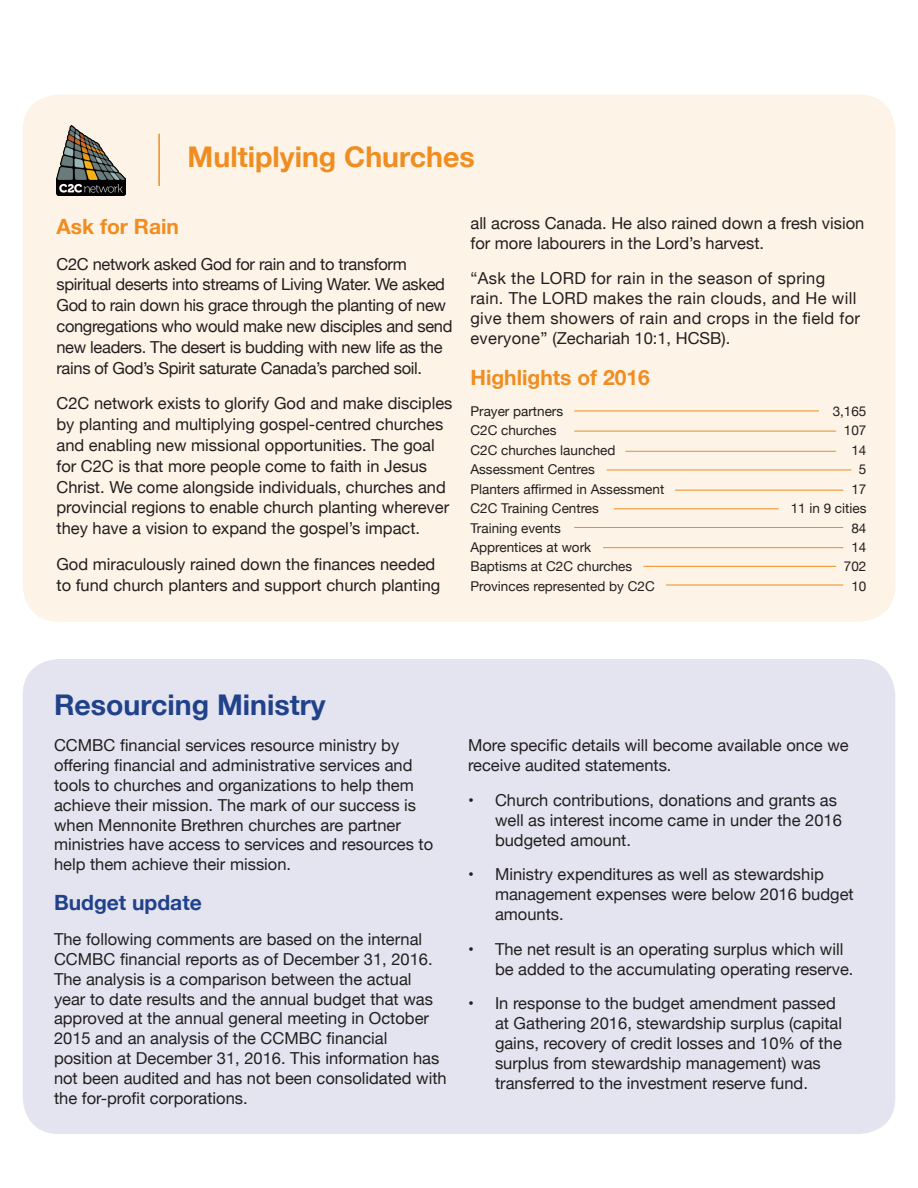
<style>
.page{position:relative;width:918px;height:1188px;background:#fff}
.page>*{position:absolute;margin:0;border:0;box-sizing:border-box;transform-origin:0 0}
.Sub_Title{font:700 28.5px "Helvetica Neue";color:#f08d20}
.Sub_Title-2{font:700 28.5px "Helvetica Neue";color:#21428a}
.Sub_Title-3{font:700 21px "Helvetica Neue";color:#f08d20}
.Sub_Title-4{font:700 21px "Helvetica Neue";color:#21428a}
.body{font:16.5px/19.8px "Helvetica Neue";color:#231f20}
.body-2{font:16.5px/20.9px "Helvetica Neue";letter-spacing:-.02em;color:#231f20}
.body-3{font:16.5px/20px "Helvetica Neue";letter-spacing:.02em;color:#231f20}
.body-4{font:13.5px "Helvetica Neue";color:#231f20}
</style>
<div class="page">
<div style="left:23px;top:94px;width:872px;height:528px;background:#fdf3e6;border-radius:36px"></div>
<hr style="left:158px;top:134px;width:2px;height:52px;background:#f08d20">
<div style="left:23px;top:659px;width:872px;height:475px;background:#e3e4ef;border-radius:36px"></div>
<img style="left:57px;top:125px;width:68px;height:70px">
<hr style="left:574px;top:411px;width:245px;height:1px;background:#f08d20">
<hr style="left:574px;top:431px;width:262px;height:1px;background:#f08d20">
<hr style="left:626px;top:451px;width:210px;height:1px;background:#f08d20">
<hr style="left:607px;top:470px;width:244px;height:1px;background:#f08d20">
<hr style="left:675px;top:490px;width:168px;height:1px;background:#f08d20">
<hr style="left:614px;top:508px;width:165px;height:1px;background:#f08d20">
<hr style="left:574px;top:527px;width:269px;height:1px;background:#f08d20">
<hr style="left:603px;top:547px;width:240px;height:1px;background:#f08d20">
<hr style="left:644px;top:566px;width:192px;height:1px;background:#f08d20">
<hr style="left:666px;top:585px;width:177px;height:1px;background:#f08d20">
<p class="Sub_Title" style="left:188px;top:134px;width:289px">Multiplying Churches</p>
<p class="Sub_Title-3" style="left:56px;top:210px;width:124px">Ask for Rain</p>
<p class="body-2" style="left:56px;top:254px;width:398px">C2C network asked God for rain and to transform spiritual deserts into streams of Living Water. We asked God to rain down his grace through the planting of new congregations who would make new disciples and send new leaders. The desert is budding with new life as the rains of God’s Spirit saturate Canada’s parched soil.</p>
<p class="body" style="left:56px;top:394px;width:398px;line-height:20.9px">C2C network exists to glorify God and make disciples by planting and multiplying gospel-centred churches and enabling new missional opportunities. The goal for C2C is that more people come to faith in Jesus Christ. We come alongside individuals, churches and provincial regions to enable church planting wherever they have a vision to expand the gospel’s impact.</p>
<p class="body" style="left:56px;top:555px;width:385px;line-height:20.9px">God miraculously rained down the finances needed to fund church planters and support church planting</p>
<p class="body" style="left:470px;top:214px;width:395px">all across Canada. He also rained down a fresh vision for more labourers in the Lord’s harvest.</p>
<p class="body-3" style="left:470px;top:269px;width:391px">“Ask the LORD for rain in the season of spring rain. The LORD makes the rain clouds, and He will give them showers of rain and crops in the field for everyone” (Zechariah 10:1, HCSB).</p>
<p class="Sub_Title-3" style="left:470px;top:361px;width:181px">Highlights of 2016</p>
<p class="body-4" style="left:470px;top:401px;width:94px">Prayer partners</p>
<p class="body-4" style="left:833px;top:401px;width:35px">3,165</p>
<p class="body-4" style="left:470px;top:421px;width:88px">C2C churches</p>
<p class="body-4" style="left:844px;top:421px;width:24px">107</p>
<p class="body-4" style="left:470px;top:440px;width:147px">C2C churches launched</p>
<p class="body-4" style="left:851px;top:440px;width:17px">14</p>
<p class="body-4" style="left:470px;top:460px;width:126px">Assessment Centres</p>
<p class="body-4" style="left:859px;top:460px;width:9px">5</p>
<p class="body-4" style="left:470px;top:479px;width:195px">Planters affirmed in Assessment</p>
<p class="body-4" style="left:851px;top:479px;width:17px">17</p>
<p class="body-4" style="left:470px;top:499px;width:130px">C2C Training Centres</p>
<p class="body-4" style="left:791px;top:499px;width:77px">11 in 9 cities</p>
<p class="body-4" style="left:470px;top:518px;width:92px">Training events</p>
<p class="body-4" style="left:851px;top:518px;width:17px">84</p>
<p class="body-4" style="left:470px;top:537px;width:122px">Apprentices at work</p>
<p class="body-4" style="left:851px;top:537px;width:17px">14</p>
<p class="body-4" style="left:470px;top:557px;width:163px">Baptisms at C2C churches</p>
<p class="body-4" style="left:844px;top:557px;width:24px">702</p>
<p class="body-4" style="left:470px;top:576px;width:186px">Provinces represented by C2C</p>
<p class="body-4" style="left:851px;top:576px;width:17px">10</p>
<p class="Sub_Title-2" style="left:54px;top:682px;width:273px">Resourcing Ministry</p>
<p class="body" style="left:54px;top:737px;width:381px">CCMBC financial services resource ministry by offering financial and administrative services and tools to churches and organizations to help them achieve their mission. The mark of our success is when Mennonite Brethren churches are partner ministries have access to services and resources to help them achieve their mission.</p>
<p class="Sub_Title-4" style="left:54px;top:886px;width:149px">Budget update</p>
<p class="body" style="left:54px;top:930px;width:394px">The following comments are based on the internal CCMBC financial reports as of December 31, 2016.<br>The analysis is a comparison between the actual year to date results and the annual budget that was approved at the annual general meeting in October 2015 and an analysis of the CCMBC financial position at December 31, 2016. This information has not been audited and has not been consolidated with the for-profit corporations.</p>
<p class="body" style="left:468px;top:737px;width:382px">More specific details will become available once we receive audited statements.</p>
<p class="body" style="left:495px;top:791px;width:348px;text-indent:-27px">• Church contributions, donations and grants as well as interest income came in under the 2016 budgeted amount.</p>
<p class="body" style="left:495px;top:866px;width:360px;text-indent:-27px">• Ministry expenditures as well as stewardship management expenses were below 2016 budget amounts.</p>
<p class="body" style="left:495px;top:940px;width:360px;text-indent:-27px">• The net result is an operating surplus which will be added to the accumulating operating reserve.</p>
<p class="body" style="left:495px;top:995px;width:349px;text-indent:-27px">• In response to the budget amendment passed at Gathering 2016, stewardship surplus (capital gains, recovery of credit losses and 10% of the surplus from stewardship management) was transferred to the investment reserve fund.</p>
</div>
